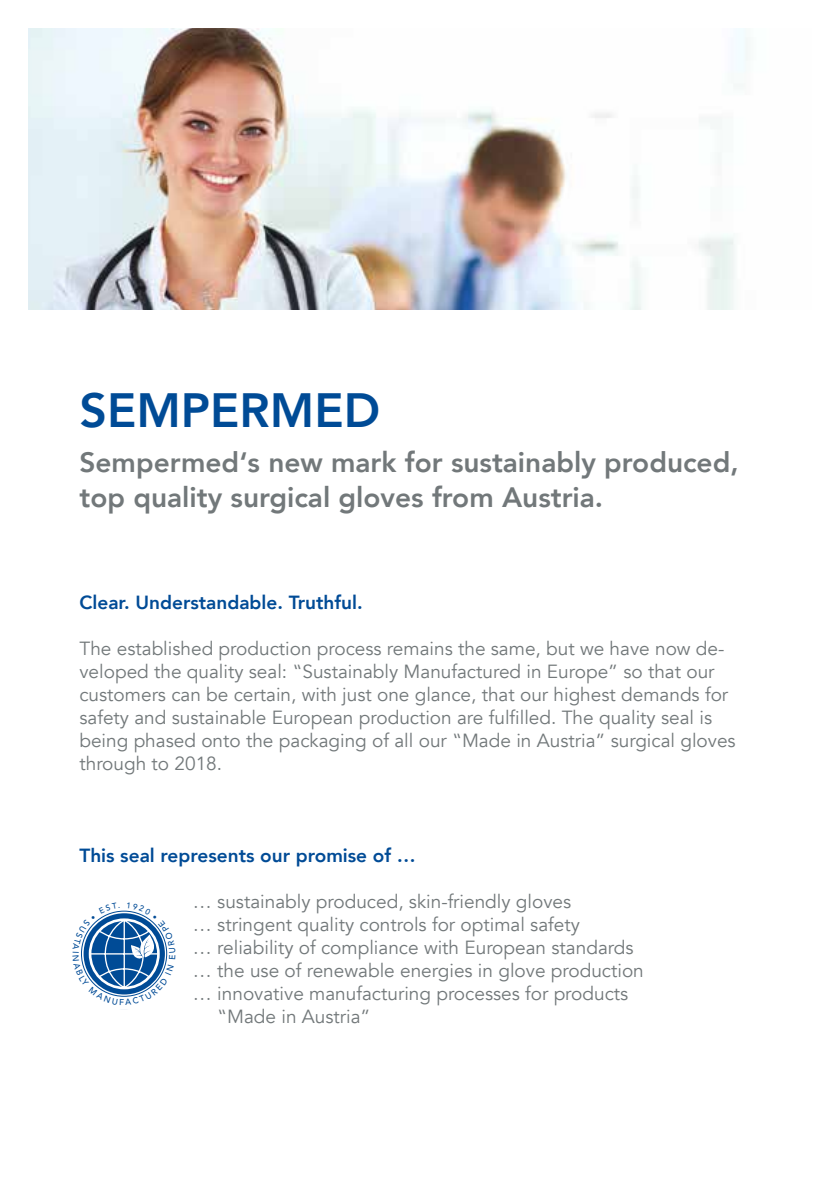
<style>
.page{position:relative;width:840px;height:1191px;background:#fff}
.page>*{position:absolute;margin:0;border:0;box-sizing:border-box;transform-origin:0 0}
.t1{font:800 48px "Avenir";color:#004b96}
.t2{font:800 28px/34.4px "Avenir";color:#72787a}
.t3{font:19px/23px "Avenir";color:#72787a}
.t4{font:800 19px "Avenir";color:#004b96}
</style>
<div class="page">
<img style="left:28px;top:28px;width:720px;height:281px">
<svg style="left:81px;top:910px;width:87px;height:87px"></svg>
<h1 class="t1" style="left:79px;top:372px;width:302px">SEMPERMED</h1>
<h2 class="t2" style="left:79px;top:445px;width:660px">Sempermed‘s new mark for sustainably produced, top quality surgical gloves from Austria.</h2>
<p class="t4" style="left:79px;top:587px;width:284px">Clear. Understandable. Truthful.</p>
<p class="t3" style="left:79px;top:637px;width:646px">The established production process remains the same, but we have now de&shy;veloped the quality seal:</p>
<p class="t3" style="left:79px;top:660px;width:650px;text-indent:223px">Sustainably Manufactured in Europe” so that our customers can be certain, with just one glance, that our highest demands for safety and sustainable European production are fulfilled. The quality seal is being phased onto the packaging of all our</p>
<p class="t3" style="left:462px;top:729px;width:275px">Made in Austria” surgical gloves</p>
<p class="t3" style="left:79px;top:752px;width:144px">through to 2018.</p>
<p class="t4" style="left:79px;top:840px;width:337px">This seal represents our promise of …</p>
<p class="t3" style="left:193px;top:890px;width:452px">… sustainably produced, skin-friendly gloves<br>… stringent quality controls for optimal safety<br>… reliability of compliance with European standards … the use of renewable energies in glove production … innovative manufacturing processes for products</p>
<p class="t3" style="left:227px;top:1005px;width:145px">Made in Austria”</p>
</div>
